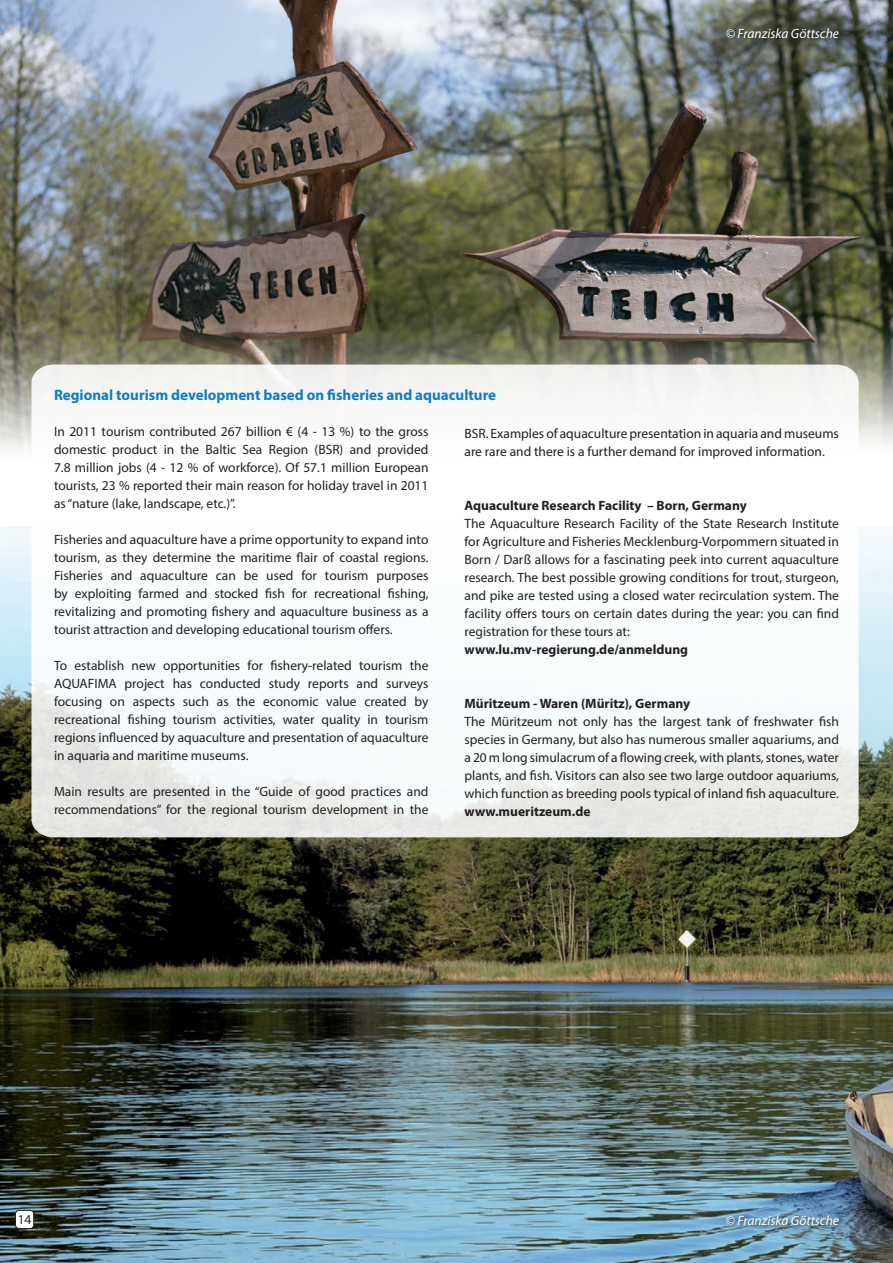
<style>
.page{position:relative;width:893px;height:1263px;background:#fff}
.page>*{position:absolute;margin:0;border:0;box-sizing:border-box;transform-origin:0 0}
.t1{font:700 15px "Myriad Pro";color:#107dc2}
.t2{font:13.5px/18px "Myriad Pro";color:#231f20;text-align:justify}
.t3{font:700 13.5px "Myriad Pro";color:#231f20}
.t4{font:italic 13.5px "Myriad Pro";color:#fff}
</style>
<div class="page">
<img style="left:0;top:526px;width:893px;height:737px">
<img style="left:0;top:0;width:893px;height:451px">
<svg style="left:31px;top:365px;width:828px;height:472px"></svg>
<div style="left:16px;top:1210px;width:18px;height:18px;background:#fff;border-radius:4px"></div>
<div style="left:15px;top:1210px;width:19px;height:19px;border:1px solid #231f20;border-radius:4px"></div>
<div style="left:725px;top:27px;width:118px;height:16px;background:#231f20;opacity:.75"></div>
<div style="left:725px;top:1214px;width:118px;height:16px;background:#231f20;opacity:.75"></div>
<p class="t4" style="left:726px;top:25px;width:115px">© Franziska Göttsche</p>
<p class="t1" style="left:54px;top:385px;width:444px">Regional tourism development based on fisheries and aquaculture</p>
<p class="t2" style="left:54px;top:422px;width:376px">In 2011 tourism contributed 267 billion € (4 - 13 %) to the gross domestic product in the Baltic Sea Region (BSR) and provided 7.8 million jobs (4 - 12 % of workforce). Of 57.1 million European tourists, 23 % reported their main reason for holiday travel in 2011 as “nature (lake, landscape, etc.)”.</p>
<p class="t2" style="left:54px;top:530px;width:376px">Fisheries and aquaculture have a prime opportunity to expand into tourism, as they determine the maritime flair of coastal regions.<br>Fisheries and aquaculture can be used for tourism purposes by exploiting farmed and stocked fish for recreational fishing, revitalizing and promoting fishery and aquaculture business as a tourist attraction and developing educational tourism offers.</p>
<p class="t2" style="left:54px;top:656px;width:376px">To establish new opportunities for fishery-related tourism the AQUAFIMA project has conducted study reports and surveys focusing on aspects such as the economic value created by recreational fishing tourism activities, water quality in tourism regions influenced by aquaculture and presentation of aquaculture in aquaria and maritime museums.</p>
<p class="t2" style="left:54px;top:782px;width:376px">Main results are presented in the “Guide of good practices and recommendations” for the regional tourism development in the</p>
<p class="t2" style="left:464px;top:424px;width:376px">BSR. Examples of aquaculture presentation in aquaria and museums are rare and there is a further demand for improved information.</p>
<p class="t3" style="left:464px;top:496px;width:284px">Aquaculture Research Facility – Born, Germany</p>
<p class="t2" style="left:464px;top:514px;width:376px">The Aquaculture Research Facility of the State Research Institute for Agriculture and Fisheries Mecklenburg-Vorpommern situated in Born / Darß allows for a fascinating peek into current aquaculture research. The best possible growing conditions for trout, sturgeon, and pike are tested using a closed water recirculation system. The facility offers tours on certain dates during the year: you can find registration for these tours at:</p>
<p class="t3" style="left:464px;top:640px;width:225px">www.lu.mv-regierung.de/anmeldung</p>
<p class="t3" style="left:464px;top:694px;width:227px">Müritzeum - Waren (Müritz), Germany</p>
<p class="t2" style="left:464px;top:712px;width:376px">The Müritzeum not only has the largest tank of freshwater fish species in Germany, but also has numerous smaller aquariums, and a 20 m long simulacrum of a flowing creek, with plants, stones, water plants, and fish. Visitors can also see two large outdoor aquariums, which function as breeding pools typical of inland fish aquaculture.</p>
<p class="t3" style="left:464px;top:802px;width:128px">www.mueritzeum.de</p>
<p class="t2" style="left:18px;top:1210px;width:15px">14</p>
<p class="t4" style="left:726px;top:1212px;width:115px">© Franziska Göttsche</p>
</div>
